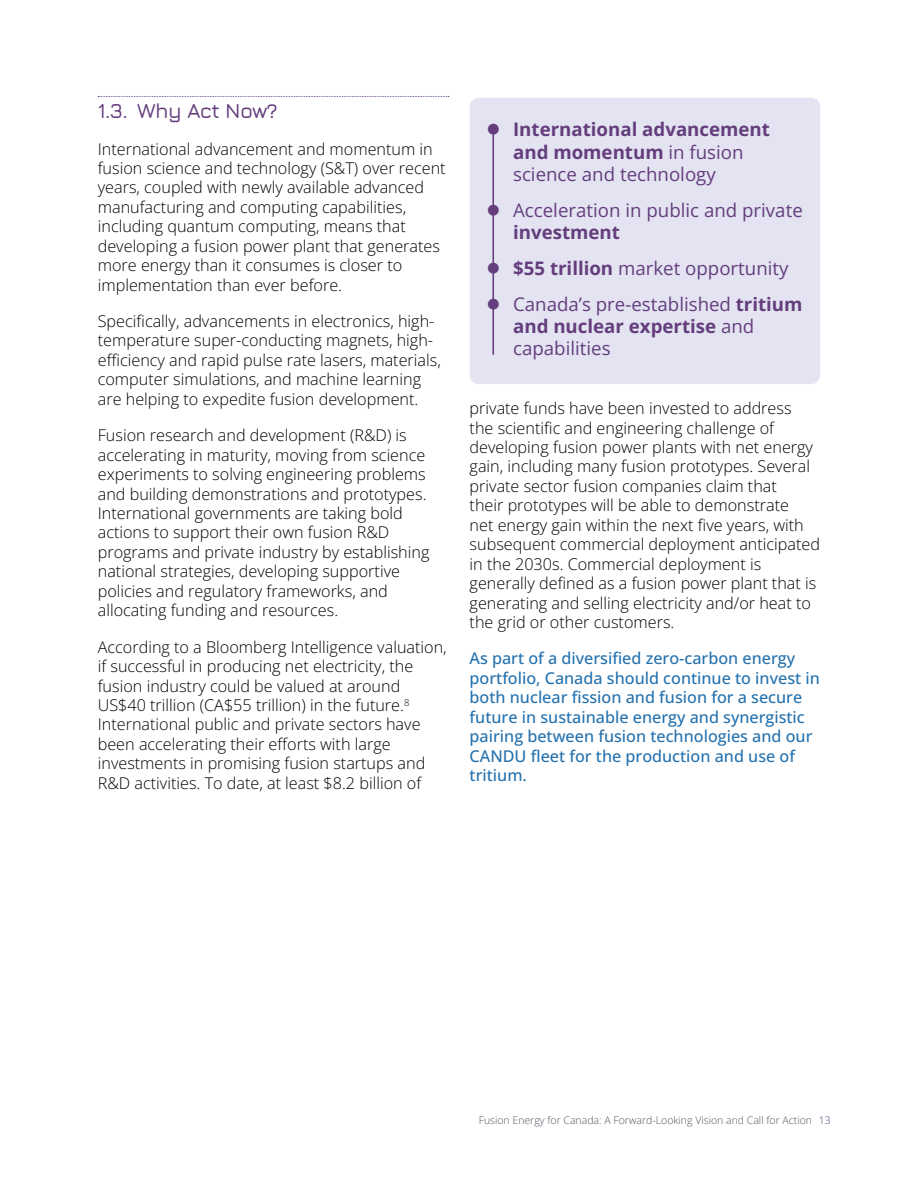
<style>
.page{position:relative;width:918px;height:1188px;background:#fff}
.page>*{position:absolute;margin:0;border:0;box-sizing:border-box;transform-origin:0 0}
.t1{font:600 21px "Jura";letter-spacing:-.025em;color:#643e7c}
.t2{font:18.75px/22.4px "Open Sans";color:#643e7c}
.t3{font:700 18.75px/22.4px "Open Sans";color:#643e7c}
.Body{font:300 16.2px/19.5px "Open Sans";color:#000}
.Body-2{font:500 16.2px/19.5px "Open Sans";color:#2471ae}
.t4{font:300 10.5px "Open Sans";color:#51555f}
.s1{font-weight:400}
.s2{font-weight:700}
.s3{color:#643e7c}
</style>
<div class="page">
<svg style="left:98px;top:96px;width:351px;height:1px"></svg>
<div style="left:470px;top:98px;width:350px;height:286px;background:#e3e3f2;border-radius:9px"></div>
<hr style="left:492px;top:130px;width:2px;height:224px;background:#643e7c">
<p class="t1" style="left:98px;top:95px;width:181px">1.3. Why Act Now?</p>
<p class="Body" style="left:98px;top:138px;width:349px">International advancement and momentum in fusion science and technology (S&amp;T) over recent years, coupled with newly available advanced manufacturing and computing capabilities, including quantum computing, means that developing a fusion power plant that generates more energy than it consumes is closer to implementation than ever before.</p>
<p class="Body" style="left:98px;top:311px;width:345px">Specifically, advancements in electronics, high&shy;temperature super-conducting magnets, high&shy;efficiency and rapid pulse rate lasers, materials, computer simulations, and machine learning are helping to expedite fusion development.</p>
<p class="Body" style="left:98px;top:425px;width:333px">Fusion research and development (R&amp;D) is accelerating in maturity, moving from science experiments to solving engineering problems and building demonstrations and prototypes.<br>International governments are taking bold actions to support their own fusion R&amp;D programs and private industry by establishing national strategies, developing supportive policies and regulatory frameworks, and allocating funding and resources.</p>
<p class="Body" style="left:98px;top:637px;width:350px">According to a Bloomberg Intelligence valuation, if successful in producing net electricity, the fusion industry could be valued at around US$40 trillion (CA$55 trillion) in the future.<sup>8<br></sup>International public and private sectors have been accelerating their efforts with large investments in promising fusion startups and R&amp;D activities. To date, at least $8.2 billion of</p>
<p class="t3" style="left:513px;top:118px;width:258px;text-indent:-26px">● International advancement and momentum <span class="s1">in fusion science and technology</span></p>
<p class="t2" style="left:513px;top:198px;width:291px;text-indent:-26px">● Acceleration in public and private <span class="s2">investment</span></p>
<p class="t2" style="left:487px;top:256px;width:303px">● <span class="s2">$55 trillion</span> market opportunity</p>
<p class="t2" style="left:513px;top:292px;width:291px;text-indent:-26px">● Canada’s pre-established <span class="s2">tritium and nuclear expertise</span> and capabilities</p>
<p class="Body" style="left:470px;top:398px;width:352px">private funds have been invested to address<br>the scientific and engineering challenge of developing fusion power plants with net energy gain, including many fusion prototypes. Several private sector fusion companies claim that<br>their prototypes will be able to demonstrate<br>net energy gain within the next five years, with subsequent commercial deployment anticipated in the 2030s. Commercial deployment is generally defined as a fusion power plant that is generating and selling electricity and/or heat to the grid or other customers.</p>
<p class="Body-2" style="left:470px;top:648px;width:352px">As part of a diversified zero-carbon energy portfolio, Canada should continue to invest in both nuclear fission and fusion for a secure future in sustainable energy and synergistic pairing between fusion technologies and our CANDU fleet for the production and use of tritium.</p>
<p class="t4" style="left:479px;top:1113px;width:354px">Fusion Energy for Canada: A Forward-Looking Vision and Call for Action <span class="s3">13</span></p>
</div>
